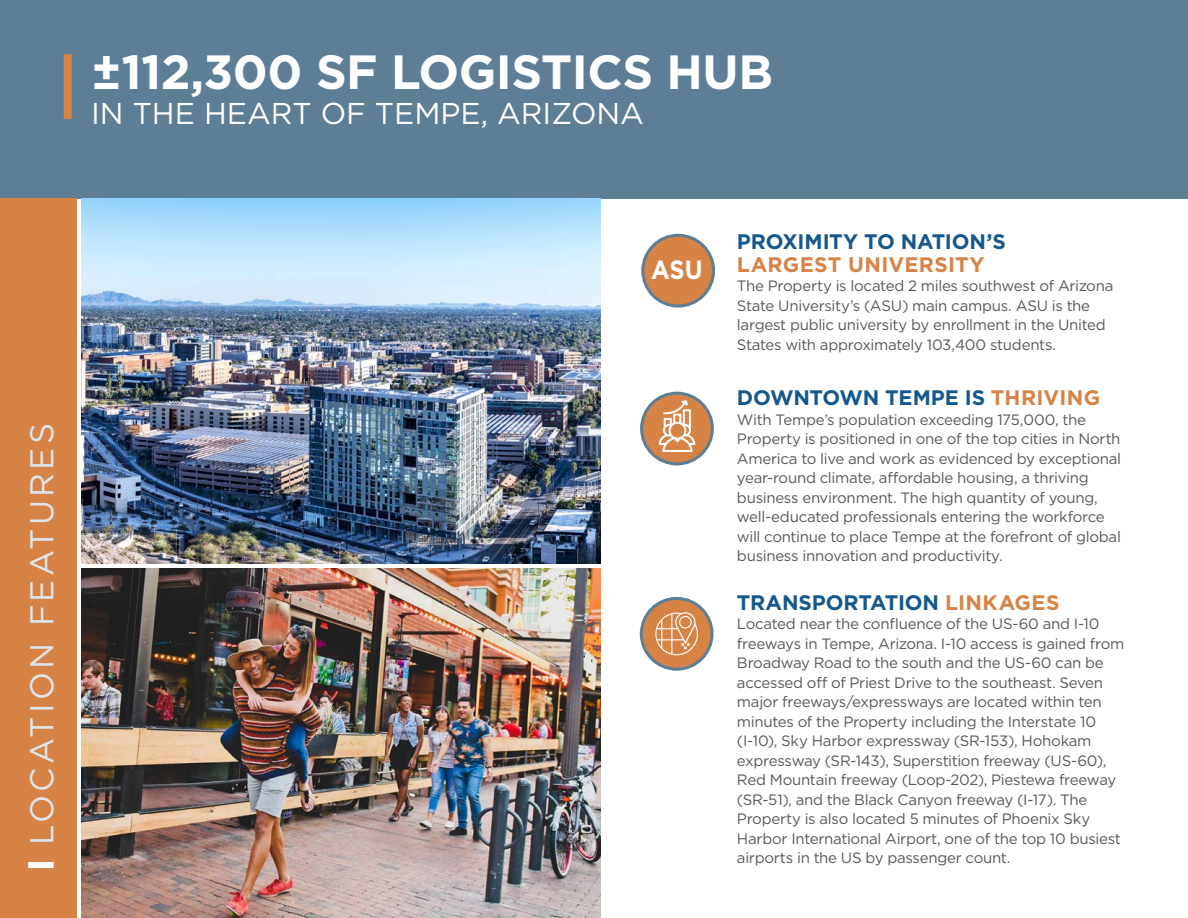
<style>
.page{position:relative;width:1188px;height:918px;background:#fff}
.page>*{position:absolute;margin:0;border:0;box-sizing:border-box;transform-origin:0 0}
.t1{font:700 48px "Gotham";letter-spacing:-.01em;color:#fff}
.t2{font:33px "Gotham";letter-spacing:.1em;color:#dfe5ea}
.t3{font:30px "Gotham";color:#fff}
.t4{font:700 26.4px "Gotham";color:#fff;scale:.9 1}
.Content{font:700 21px/22.5px "Gotham";letter-spacing:-.005em;color:#15588d}
.Content-2{font:15px/19.5px "Gotham";letter-spacing:-.02em;color:#57585a}
.s1{color:#d68345}
</style>
<div class="page">
<svg style="left:642px;top:393px;width:70px;height:71px"></svg>
<div style="left:640px;top:392px;width:74px;height:73px;border:3px solid #5e7e95;border-radius:50%"></div>
<svg style="left:641px;top:598px;width:71px;height:71px;background:#c7824e"></svg>
<div style="left:640px;top:597px;width:74px;height:74px;border:3px solid #5e7e95;border-radius:50%"></div>
<div style="left:643px;top:235px;width:71px;height:71px;background:#d68345;border-radius:50%"></div>
<div style="left:641px;top:234px;width:74px;height:74px;border:3px solid #5e7e95;border-radius:50%"></div>
<img style="left:82px;top:569px;width:519px;height:349px">
<div style="left:0;top:0;width:1188px;height:199px;background:#5e7e95"></div>
<img style="left:82px;top:199px;width:519px;height:364px">
<svg style="left:658px;top:400px;width:38px;height:66px"></svg>
<svg style="left:655px;top:612px;width:43px;height:43px;background:#de9e6d"></svg>
<div style="left:64px;top:54px;width:8px;height:65px;background:#d68345"></div>
<div style="left:0;top:199px;width:76px;height:719px;background:#d68345"></div>
<div style="left:28px;top:862px;width:26px;height:6px;background:#fff"></div>
<p class="t1" style="left:91px;top:40px;width:683px">±112,300 SF LOGISTICS HUB</p>
<p class="t3" style="left:91px;top:94px;width:554px">IN THE HEART OF TEMPE, ARIZONA</p>
<p class="t2" style="left:21px;top:845px;width:424px;rotate:-90deg">LOCATION FEATURES</p>
<p class="t4" style="left:651px;top:253px;width:59px">ASU</p>
<p class="Content" style="left:737px;top:230px;width:270px">PROXIMITY TO NATION’S<br><span class="s1">LARGEST UNIVERSITY</span></p>
<p class="Content-2" style="left:737px;top:276px;width:378px">The Property is located 2 miles southwest of Arizona State University’s (ASU) main campus. ASU is the largest public university by enrollment in the United States with approximately 103,400 students.</p>
<p class="Content" style="left:737px;top:387px;width:365px">DOWNTOWN TEMPE IS <span class="s1">THRIVING</span></p>
<p class="Content-2" style="left:737px;top:410px;width:386px">With Tempe’s population exceeding 175,000, the Property is positioned in one of the top cities in North America to live and work as evidenced by exceptional year-round climate, affordable housing, a thriving business environment. The high quantity of young, well-educated professionals entering the workforce will continue to place Tempe at the forefront of global business innovation and productivity.</p>
<p class="Content" style="left:737px;top:591px;width:324px">TRANSPORTATION <span class="s1">LINKAGES</span></p>
<p class="Content-2" style="left:737px;top:614px;width:389px">Located near the confluence of the US-60 and I-10 freeways in Tempe, Arizona. I-10 access is gained from Broadway Road to the south and the US-60 can be accessed off of Priest Drive to the southeast. Seven major freeways/expressways are located within ten minutes of the Property including the Interstate 10 (I-10), Sky Harbor expressway (SR-153), Hohokam expressway (SR-143), Superstition freeway (US-60), Red Mountain freeway (Loop-202), Piestewa freeway (SR-51), and the Black Canyon freeway (I-17). The Property is also located 5 minutes of Phoenix Sky Harbor International Airport, one of the top 10 busiest airports in the US by passenger count.</p>
</div>
